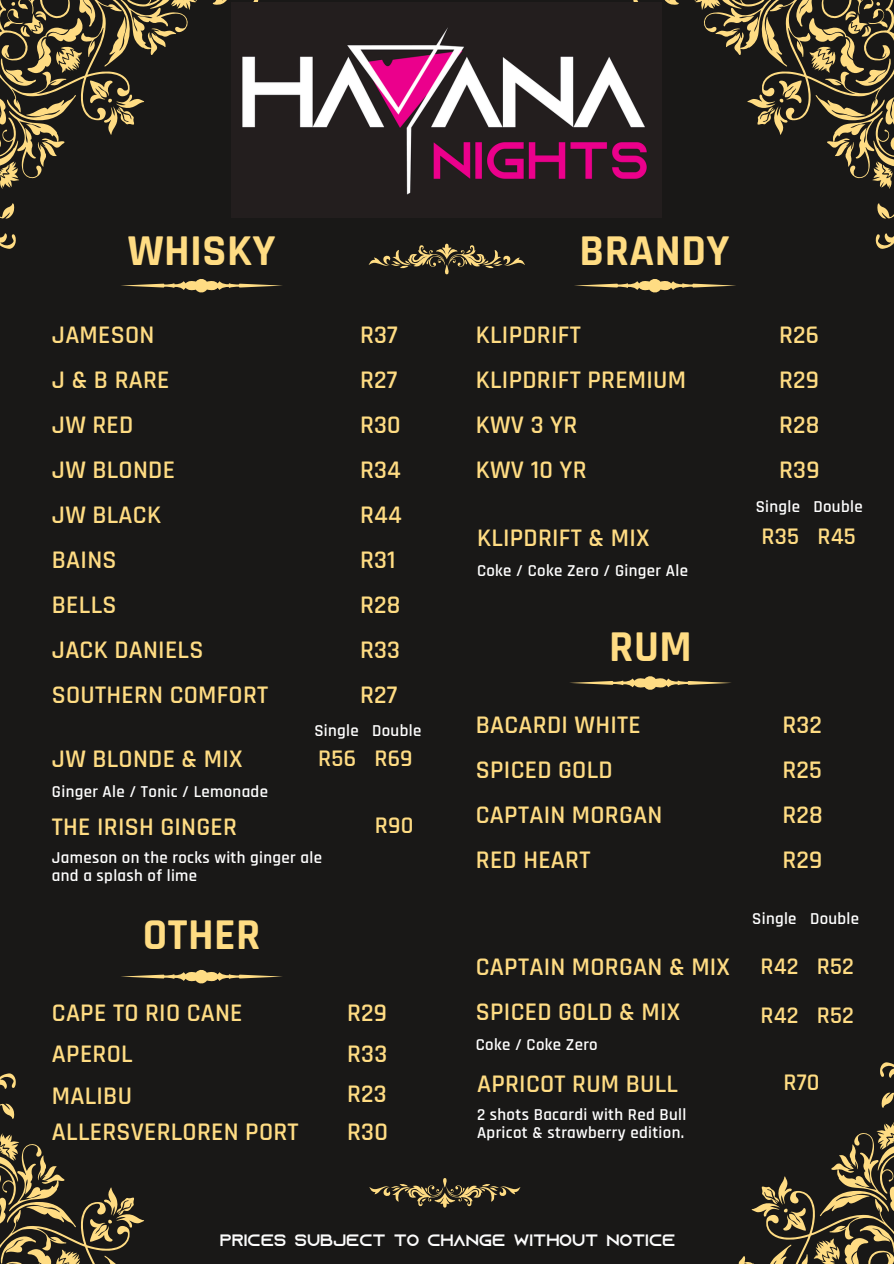
<style>
.page{position:relative;width:894px;height:1264px;background:#fff}
.page>*{position:absolute;margin:0;border:0;box-sizing:border-box;transform-origin:0 0}
.t1{font:700 44.55px "Rajdhani";letter-spacing:.01em;color:#ffdc83}
.t2{font:600 25.65px/45px "Rajdhani";letter-spacing:.01em;color:#ffdc83}
.t3{font:600 24.15px "Rajdhani";letter-spacing:.01em;color:#ffdc83}
.t4{font:600 16.8px/18px "Rajdhani";letter-spacing:.02em;color:#fff}
.t5{font:16.5px "Azonix";color:#fcfcfc}
</style>
<div class="page">
<div style="left:0;top:0;width:893px;height:1263px;background:#191817"></div>
<svg style="left:0;top:1073px;width:144px;height:190px"></svg>
<svg style="left:738px;top:1062px;width:155px;height:201px"></svg>
<svg style="left:121px;top:279px;width:161px;height:14px"></svg>
<svg style="left:574px;top:279px;width:162px;height:14px"></svg>
<svg style="left:369px;top:1178px;width:151px;height:29px"></svg>
<svg style="left:368px;top:244px;width:157px;height:30px"></svg>
<svg style="left:0;top:0;width:258px;height:249px"></svg>
<svg style="left:633px;top:0;width:260px;height:249px"></svg>
<svg style="left:570px;top:676px;width:161px;height:14px"></svg>
<svg style="left:121px;top:969px;width:161px;height:15px"></svg>
<img style="left:232px;top:3px;width:429px;height:214px">
<p class="t1" style="left:128px;top:223px;width:149px">WHISKY</p>
<p class="t1" style="left:579px;top:223px;width:151px">BRANDY</p>
<h2 class="t2" style="left:52px;top:313px;width:218px">JAMESON<br>J &amp; B RARE<br>JW RED<br>JW BLONDE<br>JW BLACK<br>BAINS<br>BELLS<br>JACK DANIELS<br>SOUTHERN COMFORT</h2>
<h2 class="t2" style="left:360px;top:313px;width:43px">R37<br>R27<br>R30<br>R34<br>R44<br>R31<br>R28<br>R33<br>R27</h2>
<h2 class="t2" style="left:778px;top:313px;width:42px;text-align:justify">R26<br>R29<br>R28<br>R39</h2>
<h3 class="t2" style="left:782px;top:703px;width:42px;text-align:justify">R32<br>R25<br>R28<br>R29</h3>
<p class="t2" style="left:475px;top:313px;width:212px">KLIPDRIFT<br>KLIPDRIFT PREMIUM<br>KWV 3 YR<br>KWV 10 YR</p>
<h3 class="t4" style="left:755px;top:498px;width:108px">Single Double</h3>
<h2 class="t2" style="left:477px;top:516px;width:174px">KLIPDRIFT &amp; MIX</h2>
<h3 class="t3" style="left:761px;top:522px;width:96px">R35 R45</h3>
<h2 class="t4" style="left:477px;top:562px;width:212px">Coke / Coke Zero / Ginger Ale</h2>
<h1 class="t1" style="left:609px;top:619px;width:84px">RUM</h1>
<h1 class="t2" style="left:475px;top:703px;width:188px">BACARDI WHITE<br>SPICED GOLD<br>CAPTAIN MORGAN<br>RED HEART</h1>
<h2 class="t4" style="left:314px;top:722px;width:108px">Single Double</h2>
<h2 class="t2" style="left:52px;top:737px;width:192px">JW BLONDE &amp; MIX</h2>
<h3 class="t3" style="left:318px;top:743px;width:96px">R56 R69</h3>
<h2 class="t4" style="left:52px;top:782px;width:217px">Ginger Ale / Tonic / Lemonade</h2>
<h2 class="t2" style="left:52px;top:804px;width:186px">THE IRISH GINGER</h2>
<h2 class="t3" style="left:374px;top:810px;width:40px">R90</h2>
<h2 class="t4" style="left:52px;top:849px;width:271px">Jameson on the rocks with ginger ale and a splash of lime</h2>
<p class="t1" style="left:143px;top:907px;width:119px">OTHER</p>
<h2 class="t2" style="left:52px;top:993px;width:192px;line-height:40.5px">CAPE TO RIO CANE<br>APEROL</h2>
<h2 class="t2" style="left:52px;top:1074px;width:81px">MALIBU</h2>
<p class="t2" style="left:52px;top:1109px;width:248px">ALLERSVERLOREN PORT</p>
<h3 class="t2" style="left:347px;top:993px;width:42px;line-height:40.5px;text-align:justify">R29<br>R33<br>R23</h3>
<h2 class="t2" style="left:347px;top:1109px;width:42px">R30</h2>
<p class="t4" style="left:752px;top:910px;width:108px">Single Double</p>
<h1 class="t2" style="left:475px;top:945px;width:256px">CAPTAIN MORGAN &amp; MIX</h1>
<p class="t3" style="left:760px;top:951px;width:95px">R42 R52</p>
<h2 class="t2" style="left:475px;top:990px;width:206px">SPICED GOLD &amp; MIX</h2>
<h2 class="t3" style="left:760px;top:1000px;width:95px">R42 R52</h2>
<h1 class="t4" style="left:475px;top:1036px;width:123px">Coke / Coke Zero</h1>
<h2 class="t2" style="left:477px;top:1061px;width:202px">APRICOT RUM BULL</h2>
<h2 class="t3" style="left:783px;top:1067px;width:38px">R70</h2>
<h2 class="t4" style="left:477px;top:1106px;width:211px">2 shots Bacardi with Red Bull<br>Apricot &amp; strawberry edition.</h2>
<h3 class="t5" style="left:220px;top:1233px;width:457px">PRICES SUBJECT TO CHANGE WITHOUT NOTICE</h3>
</div>
